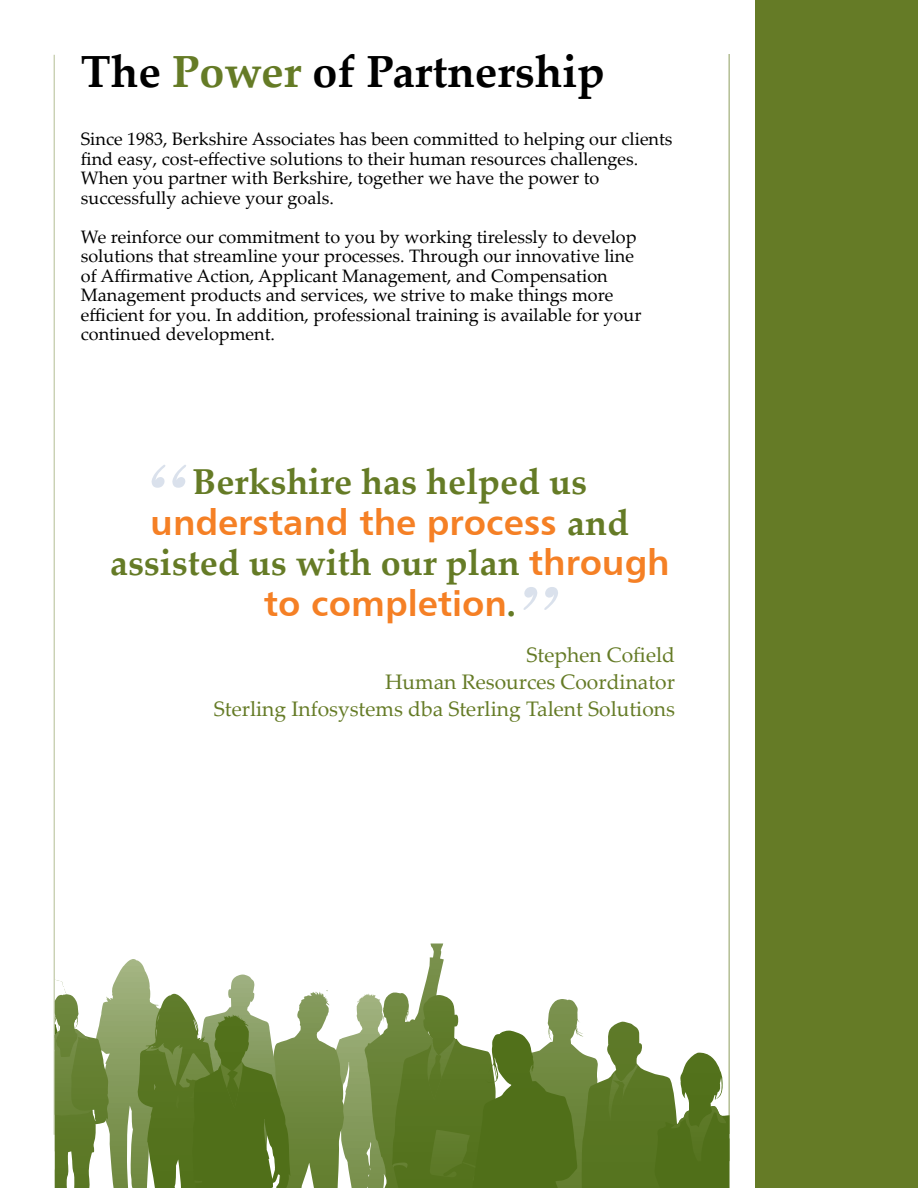
<style>
.page{position:relative;width:918px;height:1188px;background:#fff}
.page>*{position:absolute;margin:0;border:0;box-sizing:border-box;transform-origin:0 0}
.t1{font:italic 123px "Filosofia";color:#6c89b4}
.t2{font:700 45px "Palatino Linotype";color:#000}
.t3{font:700 36px "Palatino Linotype";color:#657b26}
.t4{font:36px "Humanist 777 BT Bold B";color:#f58025}
.t5{font:21px/27px "Palatino Linotype";color:#657b26;text-align:right}
.t6{font:18px/19.5px "Palatino Linotype";color:#000}
.s1{color:#657b26}
.s2{font-family:"Palatino Linotype";font-weight:700;color:#657b26}
.s3{font-family:"Humanist 777 BT Bold B";font-weight:400;color:#f58025}
</style>
<div class="page">
<hr style="left:728px;top:54px;width:2px;height:1080px;background:#657b26">
<hr style="left:54px;top:55px;width:1px;height:1080px;background:#657b26">
<div style="left:756px;top:0;width:162px;height:1188px;background:#657b26"></div>
<svg style="left:55px;top:944px;width:675px;height:244px"></svg>
<h2 class="t2" style="left:81px;top:40px;width:525px">The <span class="s1">Power</span> of Partnership</h2>
<p class="t6" style="left:81px;top:129px;width:593px">Since 1983, Berkshire Associates has been committed to helping our clients find easy, cost-effective solutions to their human resources challenges.<br>When you partner with Berkshire, together we have the power to successfully achieve your goals.</p>
<p class="t6" style="left:81px;top:226px;width:562px">We reinforce our commitment to you by working tirelessly to develop solutions that streamline your processes. Through our innovative line of Affirmative Action, Applicant Management, and Compensation Management products and services, we strive to make things more efficient for you. In addition, professional training is available for your continued development.</p>
<h1 class="t1" style="left:139px;top:443px;width:51px">“</h1>
<h3 class="t3" style="left:193px;top:457px;width:396px">Berkshire has helped us</h3>
<h3 class="t4" style="left:151px;top:500px;width:480px">understand the process <span class="s2">and</span></h3>
<h3 class="t3" style="left:110px;top:538px;width:561px">assisted us with our plan <span class="s3">through</span></h3>
<h3 class="t4" style="left:264px;top:581px;width:254px">to completion<span class="s2">.</span></h3>
<p class="t5" style="left:214px;top:641px;width:463px">Stephen Cofield<br>Human Resources Coordinator<br>Sterling Infosystems dba Sterling Talent Solutions</p>
<h1 class="t1" style="left:511px;top:564px;width:51px">”</h1>
</div>
